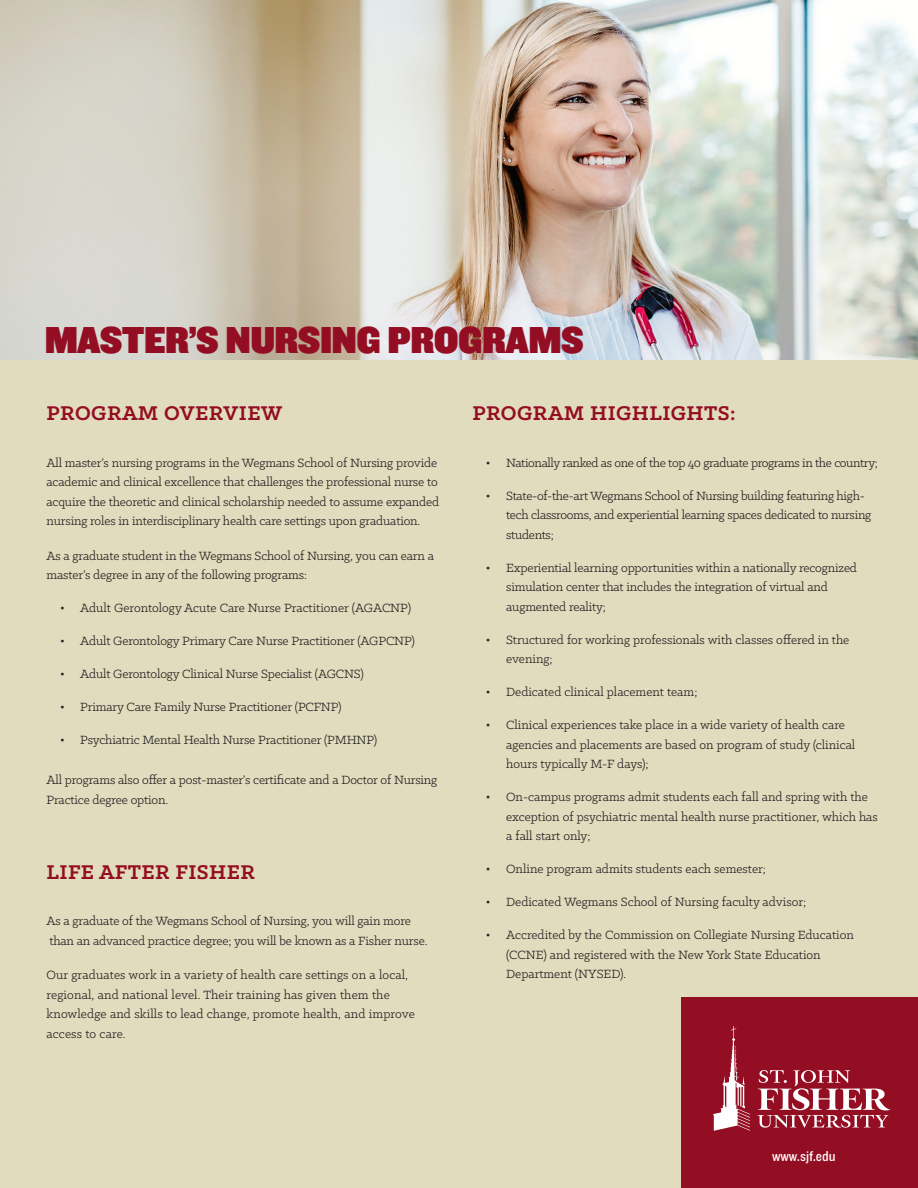
<style>
.page{position:relative;width:918px;height:1188px;background:#fff}
.page>*{position:absolute;margin:0;border:0;box-sizing:border-box;transform-origin:0 0}
.Cover_Header__Program{font:39px "Knockout 91 Ultmt Middlewt";color:#940e23}
.Heading{font:700 22.5px "Klinic Slab";letter-spacing:.02em;color:#940e23}
.www_sjfc_edu{font:14.85px "Knockout 30 Junior Welterwt";color:#fff}
.t1{font:13.5px/19.5px "Klinic Slab";letter-spacing:-.01em;color:#231f20}
.t2{font:13.5px/19.5px "Klinic Slab";letter-spacing:.01em;color:#231f20}
</style>
<div class="page">
<div style="left:0;top:360px;width:918px;height:828px;background:#e2dcbe"></div>
<img style="left:0;top:0;width:918px;height:360px">
<div style="left:682px;top:998px;width:236px;height:190px;background:#940e23"></div>
<svg style="left:713px;top:1026px;width:37px;height:105px"></svg>
<svg style="left:758px;top:1070px;width:132px;height:58px"></svg>
<p class="Cover_Header__Program" style="left:45px;top:313px;width:540px">MASTER’S NURSING PROGRAMS</p>
<p class="Heading" style="left:46px;top:399px;width:237px">PROGRAM OVERVIEW</p>
<p class="t1" style="left:46px;top:453px;width:394px">All master’s nursing programs in the Wegmans School of Nursing provide academic and clinical excellence that challenges the professional nurse to acquire the theoretic and clinical scholarship needed to assume expanded nursing roles in interdisciplinary health care settings upon graduation.</p>
<p class="t1" style="left:46px;top:546px;width:389px">As a graduate student in the Wegmans School of Nursing, you can earn a master’s degree in any of the following programs:</p>
<p class="t1" style="left:60px;top:598px;width:353px">• Adult Gerontology Acute Care Nurse Practitioner (AGACNP)</p>
<p class="t1" style="left:60px;top:631px;width:356px">• Adult Gerontology Primary Care Nurse Practitioner (AGPCNP)</p>
<p class="t1" style="left:60px;top:664px;width:305px">• Adult Gerontology Clinical Nurse Specialist (AGCNS)</p>
<p class="t1" style="left:60px;top:697px;width:283px">• Primary Care Family Nurse Practitioner (PCFNP)</p>
<p class="t1" style="left:60px;top:730px;width:319px">• Psychiatric Mental Health Nurse Practitioner (PMHNP)</p>
<p class="t1" style="left:46px;top:770px;width:392px">All programs also offer a post-master’s certificate and a Doctor of Nursing<br>Practice degree option.</p>
<p class="Heading" style="left:46px;top:857px;width:210px">LIFE AFTER FISHER</p>
<p class="t1" style="left:46px;top:911px;width:382px">As a graduate of the Wegmans School of Nursing, you will gain more than an advanced practice degree; you will be known as a Fisher nurse.</p>
<p class="t2" style="left:46px;top:965px;width:370px">Our graduates work in a variety of health care settings on a local, regional, and national level. Their training has given them the knowledge and skills to lead change, promote health, and improve access to care.</p>
<p class="Heading" style="left:472px;top:399px;width:265px">PROGRAM HIGHLIGHTS:</p>
<p class="t1" style="left:486px;top:453px;width:394px">• Nationally ranked as one of the top 40 graduate programs in the country;</p>
<p class="t1" style="left:506px;top:486px;width:367px;text-indent:-20px">• State-of-the-art Wegmans School of Nursing building featuring high&shy;tech classrooms, and experiential learning spaces dedicated to nursing students;</p>
<p class="t1" style="left:506px;top:558px;width:352px;text-indent:-20px">• Experiential learning opportunities within a nationally recognized simulation center that includes the integration of virtual and augmented reality;</p>
<p class="t1" style="left:506px;top:630px;width:345px;text-indent:-20px">• Structured for working professionals with classes offered in the evening;</p>
<p class="t1" style="left:486px;top:682px;width:213px">• Dedicated clinical placement team;</p>
<p class="t1" style="left:506px;top:715px;width:351px;text-indent:-20px">• Clinical experiences take place in a wide variety of health care agencies and placements are based on program of study (clinical hours typically M-F days);</p>
<p class="t1" style="left:506px;top:787px;width:373px;text-indent:-20px">• On-campus programs admit students each fall and spring with the exception of psychiatric mental health nurse practitioner, which has a fall start only;</p>
<p class="t1" style="left:486px;top:859px;width:282px">• Online program admits students each semester;</p>
<p class="t1" style="left:486px;top:892px;width:322px">• Dedicated Wegmans School of Nursing faculty advisor;</p>
<p class="t1" style="left:506px;top:925px;width:349px;text-indent:-20px">• Accredited by the Commission on Collegiate Nursing Education (CCNE) and registered with the New York State Education<br>Department (NYSED).</p>
<p class="www_sjfc_edu" style="left:772px;top:1147px;width:65px">www.sjf.edu</p>
</div>
